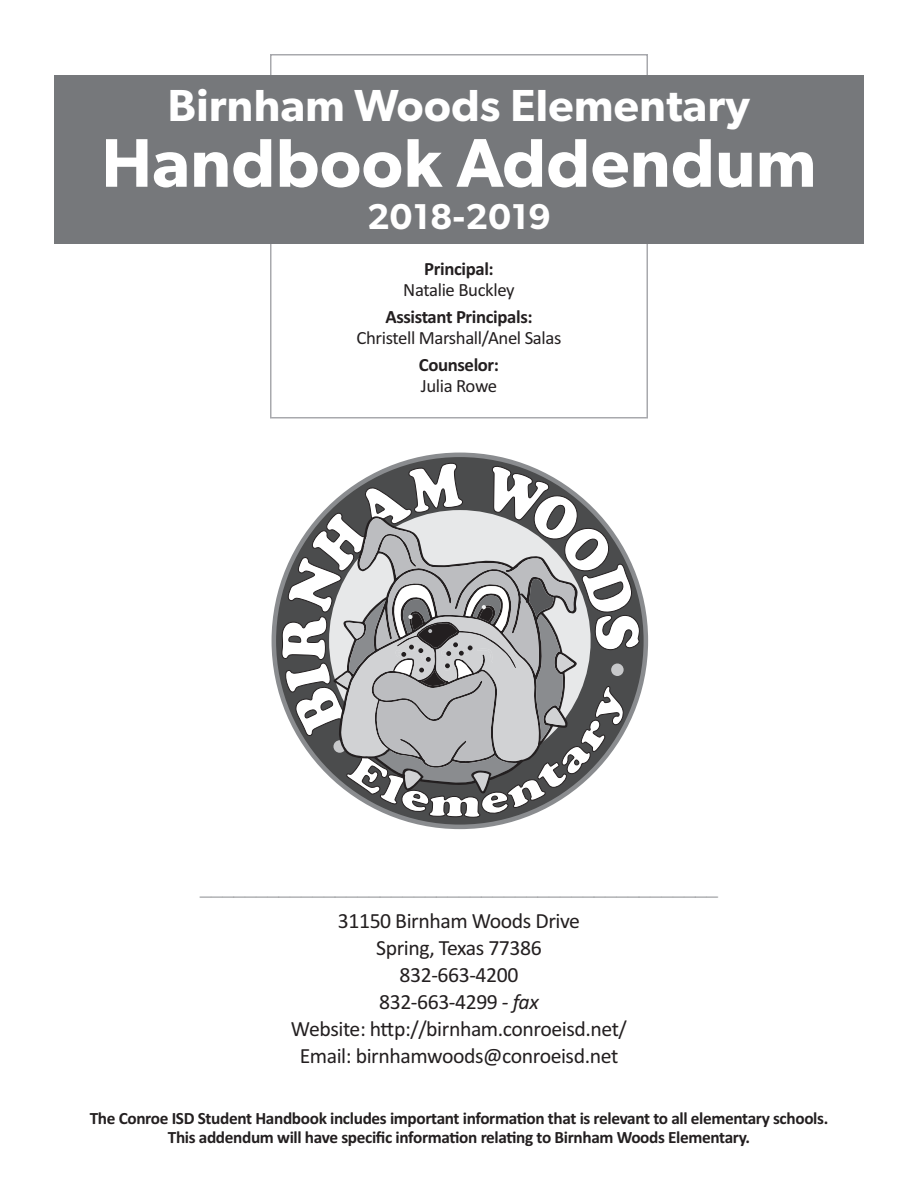
<style>
.page{position:relative;width:918px;height:1188px;background:#fff}
.page>*{position:absolute;margin:0;border:0;box-sizing:border-box;transform-origin:0 0}
.t1{font:600 69px "Gibson";letter-spacing:.01em;color:#fff}
.t2{font:600 45px "Gibson";letter-spacing:.01em;color:#fff}
.t3{font:600 36px "Gibson";letter-spacing:.01em;color:#fff}
.t4{font:21.75px/27px "Calibri";letter-spacing:-.02em;color:#231f20;text-align:center}
.t5{font:21px "Helvetica";color:#939598}
.t6{font:18.75px "Calibri";letter-spacing:-.02em;color:#231f20}
.t7{font:700 18.75px "Calibri";letter-spacing:-.02em;color:#231f20}
.t8{font:700 17.25px/19.5px "Calibri";letter-spacing:-.02em;color:#231f20;text-align:center}
.s1{font-style:italic}
</style>
<div class="page">
<div style="left:270px;top:54px;width:378px;height:365px;border:2px solid #a8a9ad"></div>
<div style="left:54px;top:75px;width:810px;height:169px;background:#76787b"></div>
<svg style="left:276px;top:457px;width:368px;height:368px"></svg>
<svg style="left:282px;top:462px;width:358px;height:355px"></svg>
<h2 class="t2" style="left:168px;top:90px;width:584px">Birnham Woods Elementary</h2>
<h1 class="t1" style="left:102px;top:139px;width:716px">Handbook Addendum</h1>
<h3 class="t3" style="left:367px;top:204px;width:185px">2018-2019</h3>
<p class="t7" style="left:424px;top:258px;width:71px">Principal:</p>
<p class="t6" style="left:403px;top:279px;width:113px">Natalie Buckley</p>
<p class="t7" style="left:385px;top:306px;width:149px">Assistant Principals:</p>
<p class="t6" style="left:357px;top:327px;width:206px">Christell Marshall/Anel Salas</p>
<p class="t7" style="left:419px;top:354px;width:82px">Counselor:</p>
<p class="t6" style="left:421px;top:375px;width:78px">Julia Rowe</p>
<p class="t5" style="left:200px;top:876px;width:520px">______________________________________________</p>
<p class="t4" style="left:291px;top:907px;width:338px">31150 Birnham Woods Drive<br>Spring, Texas 77386<br>832-663-4200<br>832-663-4299 <span class="s1">- fax<br></span>Website: http://birnham.conroeisd.net/<br>Email: birnhamwoods@conroeisd.net</p>
<p class="t8" style="left:90px;top:1108px;width:740px">The Conroe ISD Student Handbook includes important information that is relevant to all elementary schools.<br>This addendum will have specific information relating to Birnham Woods Elementary.</p>
</div>
